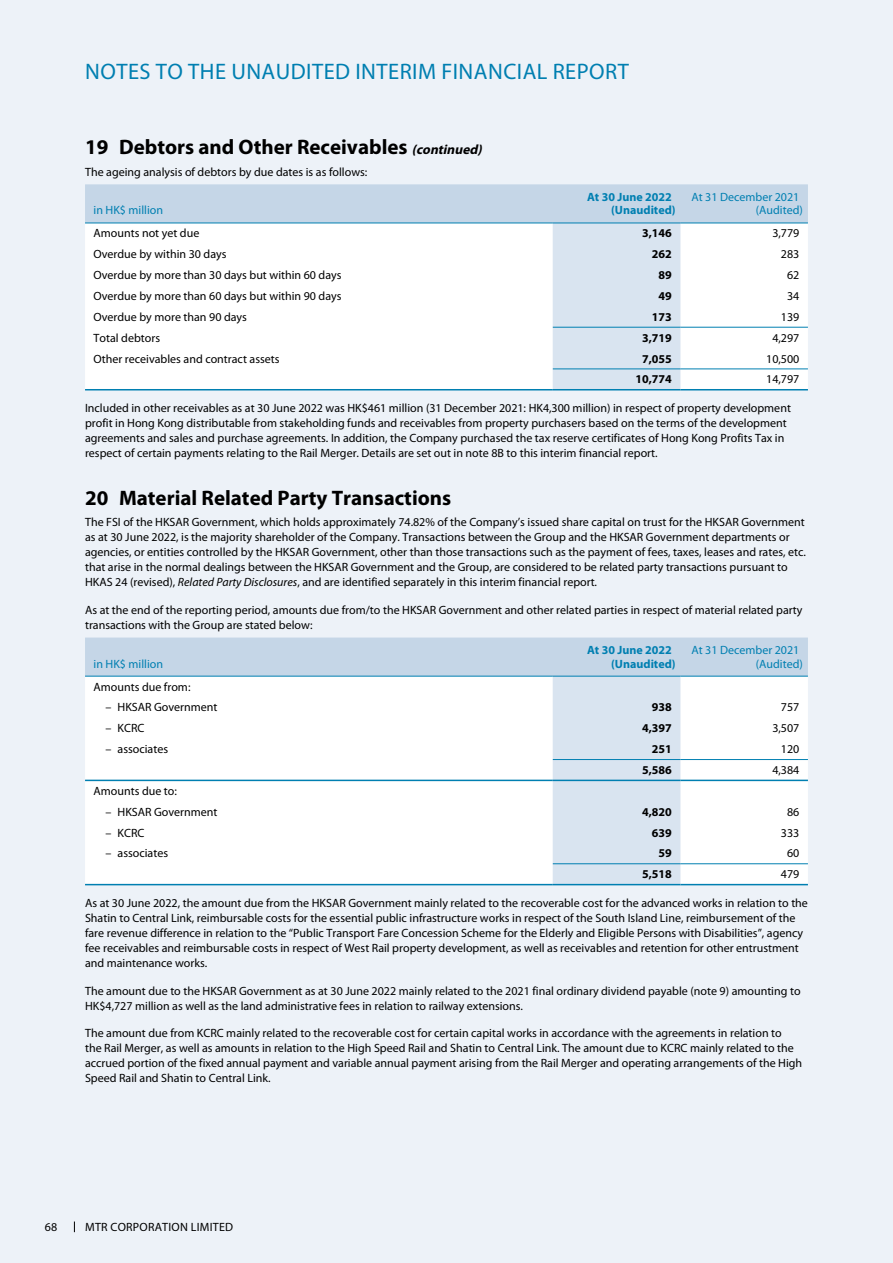
<style>
.page{position:relative;width:893px;height:1263px;background:#edf2f8}
.page>*{position:absolute;margin:0;border:0;box-sizing:border-box;transform-origin:0 0}
.t1{font:22.5px "Myriad Pro";letter-spacing:.02em;color:#007fb1}
.t2{font:700 21px "Myriad Pro";color:#000}
.t3{font:12px/15px "Myriad Pro";color:#000}
.t4{font:12px/13.5px "Myriad Pro";color:#007fb1;text-align:right}
.t5{font:700 12px "Myriad Pro";color:#000}
.t6{font:700 12px/13.5px "Myriad Pro";color:#007fb1}
.t7{font:12px "Myriad Pro";letter-spacing:.02em;color:#000}
.s1{font-style:italic;font-size:13.5px}
.s2{font-style:italic}
</style>
<div class="page">
<svg style="left:85px;top:184px;width:723px;height:205px"></svg>
<hr style="left:85px;top:223px;width:468px;height:1px;background:#007fb1">
<hr style="left:553px;top:223px;width:127px;height:1px;background:#007fb1">
<hr style="left:680px;top:223px;width:128px;height:1px;background:#007fb1">
<hr style="left:85px;top:389px;width:468px;height:1px;background:#007fb1">
<hr style="left:553px;top:389px;width:127px;height:1px;background:#007fb1">
<hr style="left:680px;top:389px;width:128px;height:1px;background:#007fb1">
<hr style="left:553px;top:368px;width:127px;height:1px;background:#007fb1">
<hr style="left:680px;top:368px;width:128px;height:1px;background:#007fb1">
<hr style="left:553px;top:327px;width:127px;height:1px;background:#007fb1">
<hr style="left:680px;top:327px;width:128px;height:1px;background:#007fb1">
<svg style="left:85px;top:637px;width:723px;height:247px"></svg>
<hr style="left:85px;top:676px;width:468px;height:1px;background:#007fb1">
<hr style="left:553px;top:676px;width:127px;height:1px;background:#007fb1">
<hr style="left:680px;top:676px;width:128px;height:1px;background:#007fb1">
<hr style="left:85px;top:884px;width:468px;height:1px;background:#007fb1">
<hr style="left:553px;top:884px;width:127px;height:1px;background:#007fb1">
<hr style="left:680px;top:884px;width:128px;height:1px;background:#007fb1">
<hr style="left:553px;top:863px;width:127px;height:1px;background:#007fb1">
<hr style="left:680px;top:863px;width:128px;height:1px;background:#007fb1">
<hr style="left:85px;top:780px;width:468px;height:1px;background:#007fb1">
<hr style="left:553px;top:780px;width:127px;height:1px;background:#007fb1">
<hr style="left:680px;top:780px;width:128px;height:1px;background:#007fb1">
<hr style="left:553px;top:759px;width:127px;height:1px;background:#007fb1">
<hr style="left:680px;top:759px;width:128px;height:1px;background:#007fb1">
<h1 class="t1" style="left:85px;top:59px;width:545px">NOTES TO THE UNAUDITED INTERIM FINANCIAL REPORT</h1>
<h2 class="t2" style="left:85px;top:134px;width:402px">19 Debtors and Other Receivables <span class="s1">(continued)</span></h2>
<p class="t3" style="left:85px;top:165px;width:284px">The ageing analysis of debtors by due dates is as follows:</p>
<p class="t4" style="left:94px;top:204px;width:71px">in HK$ million</p>
<p class="t6" style="left:611px;top:190px;width:66px;text-indent:-24px">At 30 June 2022 (Unaudited)</p>
<p class="t4" style="left:691px;top:190px;width:113px">At 31 December 2021 (Audited)</p>
<p class="t3" style="left:94px;top:226px;width:107px">Amounts not yet due</p>
<p class="t5" style="left:642px;top:226px;width:31px">3,146</p>
<p class="t3" style="left:772px;top:226px;width:29px">3,779</p>
<p class="t3" style="left:94px;top:247px;width:135px">Overdue by within 30 days</p>
<p class="t5" style="left:652px;top:246px;width:21px">262</p>
<p class="t3" style="left:781px;top:247px;width:20px">283</p>
<p class="t3" style="left:94px;top:268px;width:250px">Overdue by more than 30 days but within 60 days</p>
<p class="t5" style="left:658px;top:267px;width:15px">89</p>
<p class="t3" style="left:787px;top:268px;width:14px">62</p>
<p class="t3" style="left:94px;top:289px;width:250px">Overdue by more than 60 days but within 90 days</p>
<p class="t5" style="left:658px;top:288px;width:15px">49</p>
<p class="t3" style="left:787px;top:289px;width:14px">34</p>
<p class="t3" style="left:94px;top:310px;width:155px">Overdue by more than 90 days</p>
<p class="t5" style="left:652px;top:309px;width:21px">173</p>
<p class="t3" style="left:781px;top:310px;width:20px">139</p>
<p class="t3" style="left:94px;top:330px;width:68px">Total debtors</p>
<p class="t5" style="left:642px;top:330px;width:31px">3,719</p>
<p class="t3" style="left:772px;top:330px;width:29px">4,297</p>
<p class="t3" style="left:94px;top:351px;width:188px">Other receivables and contract assets</p>
<p class="t5" style="left:642px;top:351px;width:31px">7,055</p>
<p class="t3" style="left:766px;top:351px;width:35px">10,500</p>
<p class="t5" style="left:635px;top:371px;width:38px">10,774</p>
<p class="t3" style="left:766px;top:372px;width:35px">14,797</p>
<p class="t3" style="left:85px;top:401px;width:707px">Included in other receivables as at 30 June 2022 was HK$461 million (31 December 2021: HK4,300 million) in respect of property development profit in Hong Kong distributable from stakeholding funds and receivables from property purchasers based on the terms of the development agreements and sales and purchase agreements. In addition, the Company purchased the tax reserve certificates of Hong Kong Profits Tax in respect of certain payments relating to the Rail Merger. Details are set out in note 8B to this interim financial report.</p>
<h2 class="t2" style="left:85px;top:484px;width:368px">20 Material Related Party Transactions</h2>
<p class="t3" style="left:85px;top:515px;width:722px">The FSI of the HKSAR Government, which holds approximately 74.82% of the Company’s issued share capital on trust for the HKSAR Government as at 30 June 2022, is the majority shareholder of the Company. Transactions between the Group and the HKSAR Government departments or agencies, or entities controlled by the HKSAR Government, other than those transactions such as the payment of fees, taxes, leases and rates, etc. that arise in the normal dealings between the HKSAR Government and the Group, are considered to be related party transactions pursuant to HKAS 24 (revised), <span class="s2">Related Party Disclosures</span>, and are identified separately in this interim financial report.</p>
<p class="t3" style="left:85px;top:603px;width:719px">As at the end of the reporting period, amounts due from/to the HKSAR Government and other related parties in respect of material related party transactions with the Group are stated below:</p>
<p class="t4" style="left:94px;top:657px;width:71px">in HK$ million</p>
<p class="t6" style="left:611px;top:643px;width:66px;text-indent:-24px">At 30 June 2022 (Unaudited)</p>
<p class="t4" style="left:691px;top:644px;width:113px">At 31 December 2021 (Audited)</p>
<p class="t3" style="left:94px;top:679px;width:98px">Amounts due from:</p>
<p class="t3" style="left:106px;top:700px;width:113px">– HKSAR Government</p>
<p class="t5" style="left:652px;top:700px;width:21px">938</p>
<p class="t3" style="left:781px;top:700px;width:20px">757</p>
<p class="t3" style="left:106px;top:721px;width:40px">– KCRC</p>
<p class="t5" style="left:642px;top:720px;width:31px">4,397</p>
<p class="t3" style="left:772px;top:721px;width:29px">3,507</p>
<p class="t3" style="left:106px;top:742px;width:64px">– associates</p>
<p class="t5" style="left:652px;top:741px;width:21px">251</p>
<p class="t3" style="left:781px;top:742px;width:20px">120</p>
<p class="t5" style="left:642px;top:762px;width:31px">5,586</p>
<p class="t3" style="left:772px;top:763px;width:29px">4,384</p>
<p class="t3" style="left:94px;top:783px;width:85px">Amounts due to:</p>
<p class="t3" style="left:106px;top:804px;width:113px">– HKSAR Government</p>
<p class="t5" style="left:642px;top:804px;width:31px">4,820</p>
<p class="t3" style="left:787px;top:804px;width:14px">86</p>
<p class="t3" style="left:106px;top:825px;width:40px">– KCRC</p>
<p class="t5" style="left:652px;top:825px;width:21px">639</p>
<p class="t3" style="left:781px;top:825px;width:20px">333</p>
<p class="t3" style="left:106px;top:846px;width:64px">– associates</p>
<p class="t5" style="left:658px;top:845px;width:15px">59</p>
<p class="t3" style="left:787px;top:846px;width:14px">60</p>
<p class="t5" style="left:642px;top:866px;width:31px">5,518</p>
<p class="t3" style="left:781px;top:867px;width:20px">479</p>
<p class="t3" style="left:85px;top:895px;width:724px">As at 30 June 2022, the amount due from the HKSAR Government mainly related to the recoverable cost for the advanced works in relation to the Shatin to Central Link, reimbursable costs for the essential public infrastructure works in respect of the South Island Line, reimbursement of the fare revenue difference in relation to the “Public Transport Fare Concession Scheme for the Elderly and Eligible Persons with Disabilities”, agency fee receivables and reimbursable costs in respect of West Rail property development, as well as receivables and retention for other entrustment and maintenance works.</p>
<p class="t3" style="left:85px;top:983px;width:717px">The amount due to the HKSAR Government as at 30 June 2022 mainly related to the 2021 final ordinary dividend payable (note 9) amounting to<br>HK$4,727 million as well as the land administrative fees in relation to railway extensions.</p>
<p class="t3" style="left:85px;top:1026px;width:719px">The amount due from KCRC mainly related to the recoverable cost for certain capital works in accordance with the agreements in relation to<br>the Rail Merger, as well as amounts in relation to the High Speed Rail and Shatin to Central Link. The amount due to KCRC mainly related to the accrued portion of the fixed annual payment and variable annual payment arising from the Rail Merger and operating arrangements of the High Speed Rail and Shatin to Central Link.</p>
<p class="t3" style="left:45px;top:1219px;width:14px">68</p>
<p class="t7" style="left:85px;top:1220px;width:149px">MTR CORPORATION LIMITED</p>
</div>
